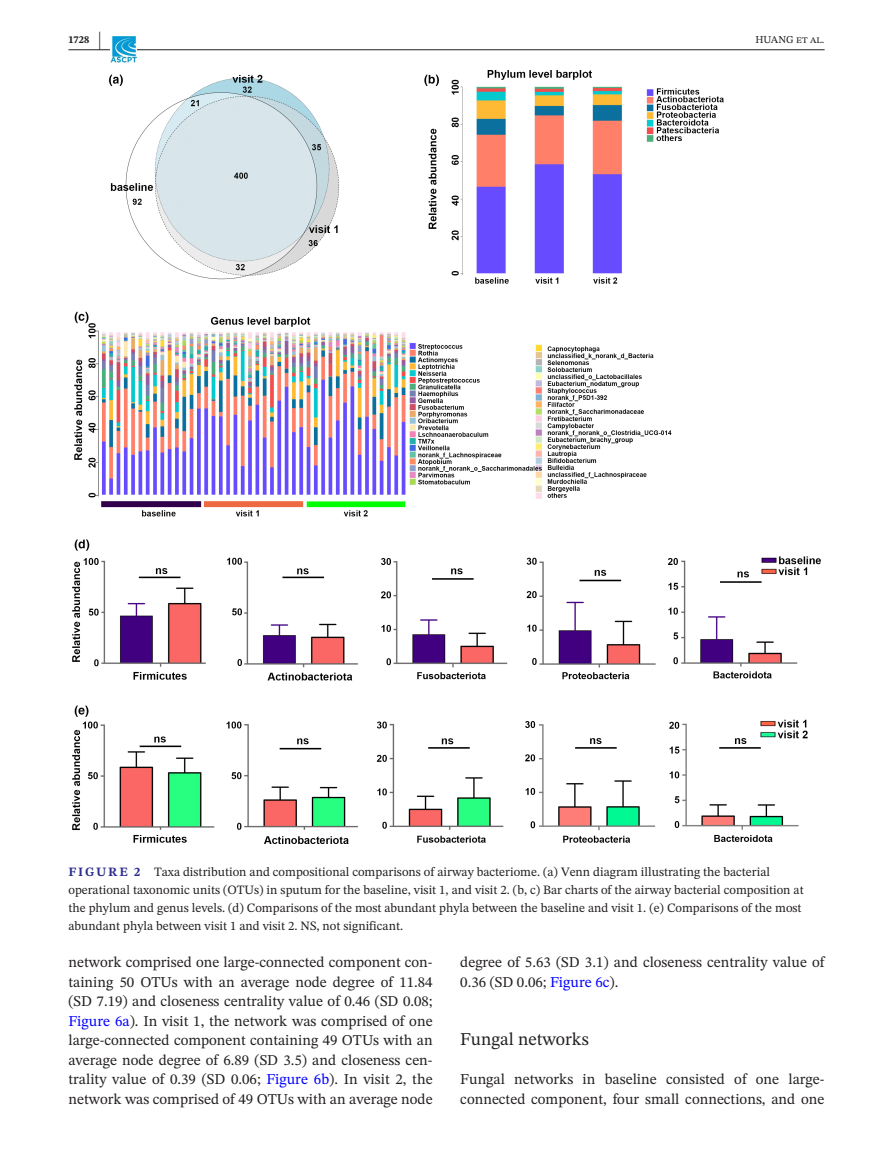
<style>
.page{position:relative;width:893px;height:1174px;background:#fff}
.page>*{position:absolute;margin:0;border:0;box-sizing:border-box;transform-origin:0 0}
.t1{font:18px "STIX Two Text";color:#231f20}
.t2{font:15px/19.5px "STIX Two Text";color:#231f20}
.t3{font:12.75px/18px "STIX Two Text";color:#231f20}
.t4{font:10.5px "STIX Two Text";color:#231f20}
.t5{font:700 10.5px "STIX Two Text";color:#231f20}
.s1{font-size:21px}
.s2{font-weight:700;color:#2c2d8c}
.s3{color:#00f}
</style>
<div class="page">
<hr style="left:68px;top:49px;width:756px;height:1px;background:#231f20">
<img style="left:111px;top:37px;width:25px;height:25px">
<img style="left:72px;top:70px;width:749px;height:773px">
<p class="t5" style="left:68px;top:32px;width:34px">1728 <span class="s1">|</span></p>
<p class="t4" style="left:755px;top:32px;width:71px">HUANG et al.</p>
<p class="t3" style="left:68px;top:862px;width:737px"><span class="s2">FIGURE 2</span> Taxa distribution and compositional comparisons of airway bacteriome. (a) Venn diagram illustrating the bacterial operational taxonomic units (OTUs) in sputum for the baseline, visit 1, and visit 2. (b, c) Bar charts of the airway bacterial composition at the phylum and genus levels. (d) Comparisons of the most abundant phyla between the baseline and visit 1. (e) Comparisons of the most abundant phyla between visit 1 and visit 2. NS, not significant.</p>
<p class="t2" style="left:68px;top:952px;width:366px;text-align:justify">network comprised one large-connected component con&shy;taining 50 OTUs with an average node degree of 11.84 (SD 7.19) and closeness centrality value of 0.46 (SD 0.08; <span class="s3">Figure 6a</span>). In visit 1, the network was comprised of one large-connected component containing 49 OTUs with an average node degree of 6.89 (SD 3.5) and closeness cen&shy;trality value of 0.39 (SD 0.06; <span class="s3">Figure 6b</span>). In visit 2, the network was comprised of 49 OTUs with an average node</p>
<p class="t2" style="left:460px;top:952px;width:366px">degree of 5.63 (SD 3.1) and closeness centrality value of<br>0.36 (SD 0.06; <span class="s3">Figure 6c</span>).</p>
<p class="t1" style="left:460px;top:1026px;width:130px">Fungal networks</p>
<p class="t2" style="left:460px;top:1069px;width:366px">Fungal networks in baseline consisted of one large&shy;connected component, four small connections, and one</p>
</div>
